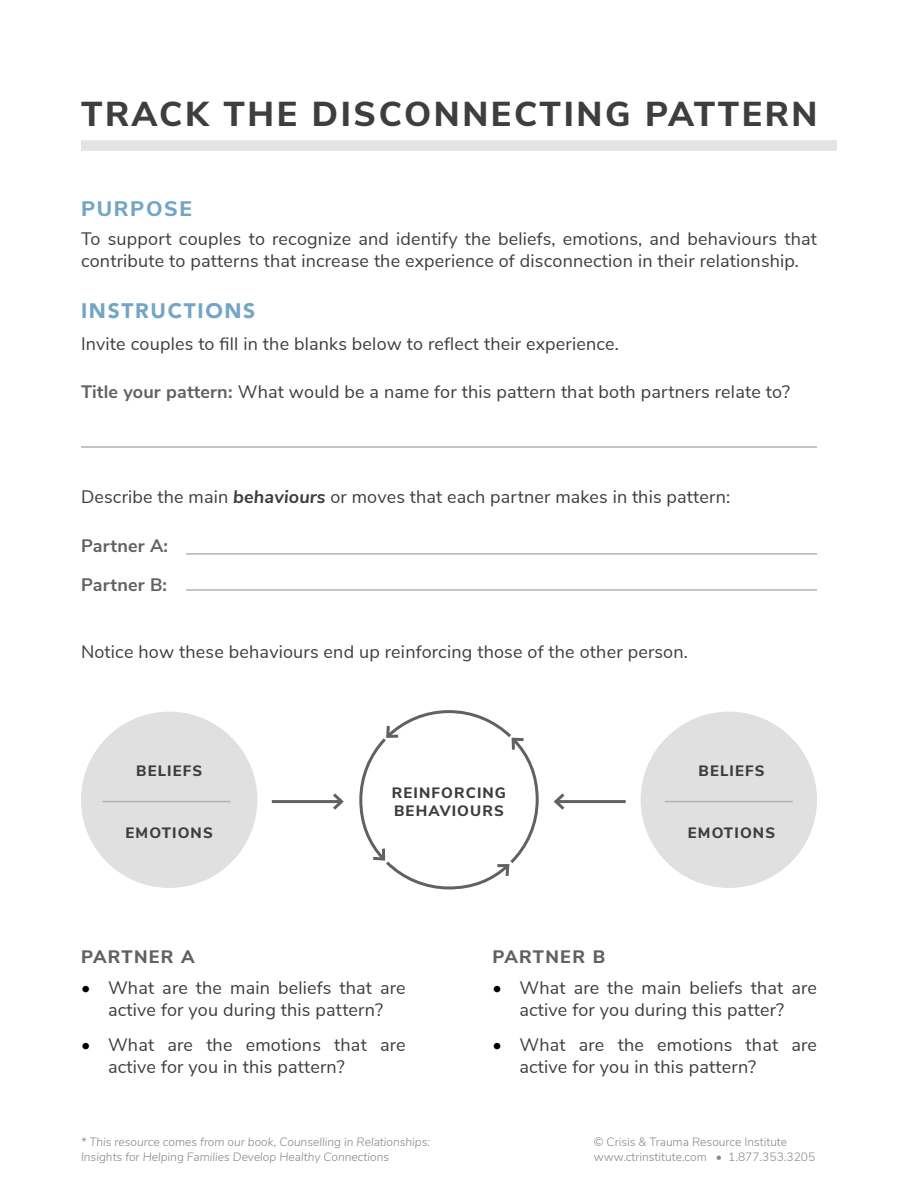
<style>
.page{position:relative;width:918px;height:1188px;background:#fff}
.page>*{position:absolute;margin:0;border:0;box-sizing:border-box;transform-origin:0 0}
.t1{font:800 34.5px "Nunito Sans";letter-spacing:.075em;color:#3e3e3e}
.t2{font:900 21px "Avenir";letter-spacing:.08em;color:#73a5c6}
.t3{font:800 21px "Nunito Sans";letter-spacing:.08em;color:#73a5c6}
.t4{font:18px/21.6px "Nunito Sans";letter-spacing:.01em;color:#3e3e3e}
.t5{font:18px "Nunito Sans";letter-spacing:.01em;color:#3d3d3d}
.t6{font:700 18px/39px "Nunito Sans";letter-spacing:.01em;color:#616161}
.t7{font:800 18px "Nunito Sans";letter-spacing:.075em;color:#616161}
.t8{font:800 15px/18px "Nunito Sans";letter-spacing:.075em;color:#3d3d3d}
.t9{font:italic 300 12px/14.4px "Nunito Sans";color:#8a8888}
.t10{font:300 12px/14.4px "Nunito Sans";color:#8a8888}
.s1{font-weight:700;color:#616161}
.s2{font-weight:700;font-style:italic}
.s3{color:#000}
.s4{font-weight:800}
</style>
<div class="page">
<div style="left:81px;top:140px;width:756px;height:11px;background:#e2e3e4"></div>
<hr style="left:81px;top:446px;width:736px;height:2px;background:#b2b2b2">
<hr style="left:186px;top:553px;width:631px;height:2px;background:#b2b2b2">
<hr style="left:186px;top:589px;width:631px;height:2px;background:#b2b2b2">
<div style="left:81px;top:712px;width:176px;height:176px;background:#e0e0e0;border-radius:50%"></div>
<div style="left:641px;top:712px;width:176px;height:176px;background:#e0e0e0;border-radius:50%"></div>
<hr style="left:103px;top:801px;width:127px;height:1px;background:#b2b2b2">
<svg style="left:359px;top:710px;width:180px;height:180px"></svg>
<hr style="left:665px;top:801px;width:128px;height:1px;background:#b2b2b2">
<hr style="left:272px;top:800px;width:70px;height:3px;background:#616161">
<svg style="left:330px;top:793px;width:14px;height:17px"></svg>
<hr style="left:556px;top:800px;width:70px;height:3px;background:#616161">
<svg style="left:553px;top:793px;width:15px;height:17px"></svg>
<h1 class="t1" style="left:81px;top:101px;width:738px">TRACK THE DISCONNECTING PATTERN</h1>
<p class="t3" style="left:81px;top:202px;width:113px">PURPOSE</p>
<p class="t4" style="left:81px;top:230px;width:737px">To support couples to recognize and identify the beliefs, emotions, and behaviours that contribute to patterns that increase the experience of disconnection in their relationship.</p>
<p class="t2" style="left:81px;top:299px;width:176px">INSTRUCTIONS</p>
<p class="t4" style="left:81px;top:332px;width:540px">Invite couples to fill in the blanks below to reflect their experience.</p>
<p class="t5" style="left:81px;top:379px;width:711px"><span class="s1">Title your pattern:</span> What would be a name for this pattern that both partners relate to?</p>
<p class="t4" style="left:81px;top:487px;width:651px">Describe the main <span class="s2">behaviours</span> or moves that each partner makes in this pattern:</p>
<p class="t6" style="left:81px;top:527px;width:89px">Partner A:<br>Partner B:</p>
<p class="t4" style="left:81px;top:640px;width:608px">Notice how these behaviours end up reinforcing those of the other person.</p>
<p class="t8" style="left:136px;top:763px;width:67px">BELIEFS</p>
<p class="t8" style="left:392px;top:785px;width:116px">REINFORCING<br>BEHAVIOURS</p>
<p class="t8" style="left:699px;top:763px;width:67px">BELIEFS</p>
<p class="t8" style="left:126px;top:825px;width:89px">EMOTIONS</p>
<p class="t8" style="left:688px;top:825px;width:89px">EMOTIONS</p>
<p class="t7" style="left:81px;top:950px;width:115px">PARTNER A</p>
<p class="t7" style="left:492px;top:950px;width:114px">PARTNER B</p>
<p class="t4" style="left:81px;top:979px;width:326px;text-align:center"><span class="s3">•</span> What are the main beliefs that are active for you during this pattern?</p>
<p class="t4" style="left:108px;top:1036px;width:299px;text-indent:-27px"><span class="s3">•</span> What are the emotions that are active for you in this pattern?</p>
<p class="t4" style="left:492px;top:979px;width:326px;text-align:center"><span class="s3">•</span> What are the main beliefs that are active for you during this patter?</p>
<p class="t4" style="left:519px;top:1036px;width:299px;text-indent:-27px"><span class="s3">•</span> What are the emotions that are active for you in this pattern?</p>
<p class="t9" style="left:81px;top:1136px;width:351px">* This resource comes from our book, Counselling in Relationships:<br>Insights for Helping Families Develop Healthy Connections</p>
<p class="t10" style="left:594px;top:1136px;width:223px">© Crisis &amp; Trauma Resource Institute www.ctrinstitute.com <span class="s4">•</span> 1.877.353.3205</p>
</div>
